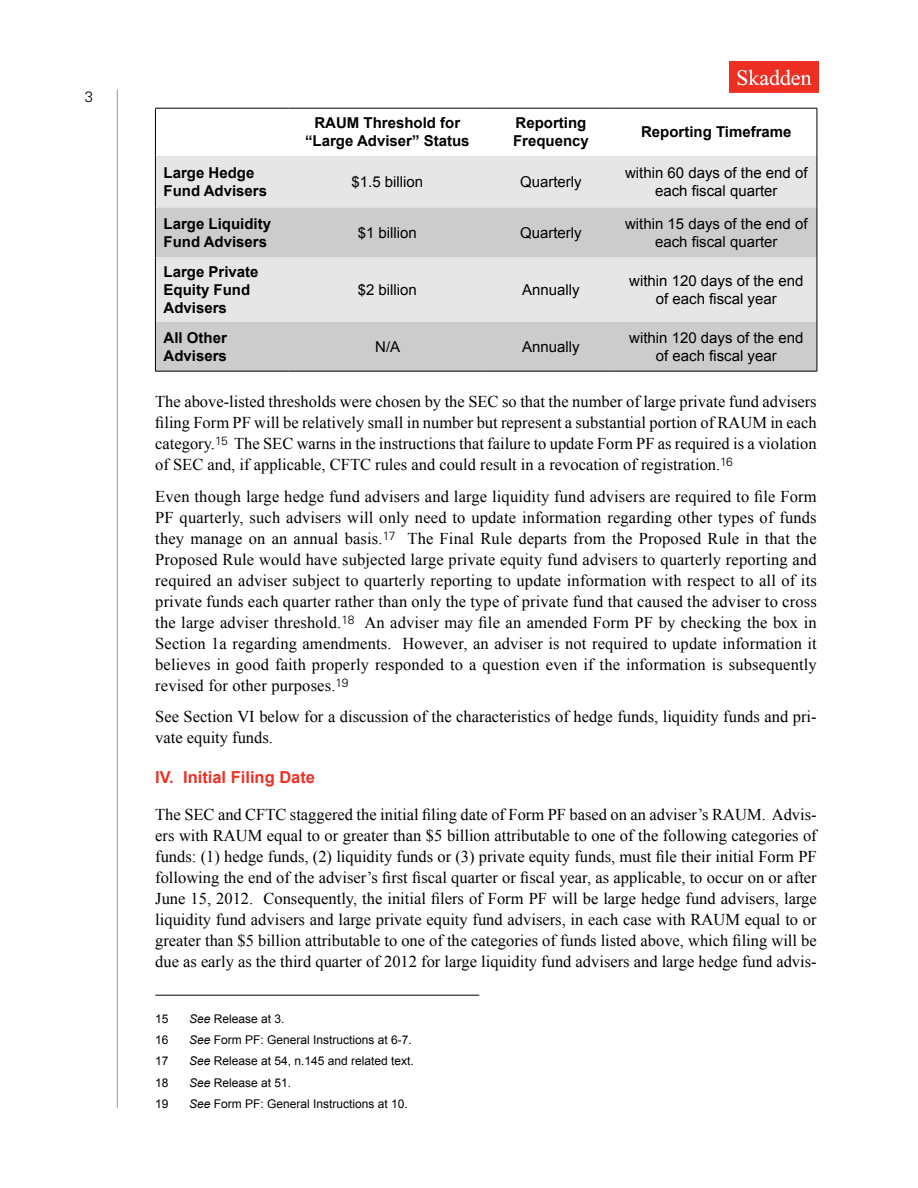
<style>
.page{position:relative;width:918px;height:1188px;background:#fff}
.page>*{position:absolute;margin:0;border:0;box-sizing:border-box;transform-origin:0 0}
.t1{font:16.5px/21px "Times New Roman";color:#000;text-align:justify}
.t2{font:700 16.5px "Arial";color:#ee3124}
.t3{font:15px/18px "Arial";color:#000;text-align:center}
.t4{font:700 15px/18px "Arial";color:#000}
.t5{font:300 15px "Univers LT Std";color:#000}
.t6{font:12px "Arial";color:#000}
.s1{font-style:italic}
</style>
<div class="page">
<hr style="left:117px;top:90px;width:1px;height:1018px;background:#939598">
<img style="left:729px;top:62px;width:89px;height:31px">
<div style="left:156px;top:156px;width:661px;height:52px;background:#e6e6e6"></div>
<svg style="left:156px;top:208px;width:661px;height:163px;background:#d5d5d5"></svg>
<hr style="left:155px;top:108px;width:134px;height:1px;background:#000">
<hr style="left:155px;top:108px;width:1px;height:48px;background:#000">
<hr style="left:289px;top:108px;width:197px;height:1px;background:#000">
<hr style="left:486px;top:108px;width:130px;height:1px;background:#000">
<hr style="left:616px;top:108px;width:201px;height:1px;background:#000">
<hr style="left:817px;top:108px;width:1px;height:48px;background:#000">
<hr style="left:155px;top:156px;width:1px;height:52px;background:#000">
<hr style="left:817px;top:156px;width:1px;height:52px;background:#000">
<hr style="left:155px;top:208px;width:1px;height:49px;background:#000">
<hr style="left:817px;top:208px;width:1px;height:49px;background:#000">
<hr style="left:155px;top:257px;width:1px;height:65px;background:#000">
<hr style="left:817px;top:257px;width:1px;height:65px;background:#000">
<hr style="left:155px;top:322px;width:1px;height:49px;background:#000">
<hr style="left:817px;top:322px;width:1px;height:49px;background:#000">
<hr style="left:155px;top:371px;width:134px;height:1px;background:#000">
<hr style="left:289px;top:371px;width:197px;height:1px;background:#000">
<hr style="left:486px;top:371px;width:130px;height:1px;background:#000">
<hr style="left:616px;top:371px;width:201px;height:1px;background:#000">
<hr style="left:155px;top:995px;width:324px;height:1px;background:#000">
<p class="t5" style="left:85px;top:88px;width:10px">3</p>
<p class="t4" style="left:305px;top:115px;width:166px;text-align:center">RAUM Threshold for “Large Adviser” Status</p>
<p class="t4" style="left:513px;top:115px;width:77px">Reporting<br>Frequency</p>
<p class="t4" style="left:641px;top:124px;width:152px">Reporting Timeframe</p>
<p class="t4" style="left:164px;top:164px;width:105px">Large Hedge<br>Fund Advisers</p>
<p class="t3" style="left:352px;top:173px;width:73px">$1.5 billion</p>
<p class="t3" style="left:520px;top:173px;width:63px">Quarterly</p>
<p class="t3" style="left:625px;top:164px;width:184px">within 60 days of the end of each fiscal quarter</p>
<p class="t4" style="left:164px;top:215px;width:109px">Large Liquidity<br>Fund Advisers</p>
<p class="t3" style="left:358px;top:224px;width:61px">$1 billion</p>
<p class="t3" style="left:520px;top:224px;width:63px">Quarterly</p>
<p class="t3" style="left:625px;top:215px;width:184px">within 15 days of the end of each fiscal quarter</p>
<p class="t4" style="left:164px;top:263px;width:97px">Large Private<br>Equity Fund<br>Advisers</p>
<p class="t3" style="left:358px;top:281px;width:61px">$2 billion</p>
<p class="t3" style="left:522px;top:281px;width:59px">Annually</p>
<p class="t3" style="left:629px;top:272px;width:176px">within 120 days of the end of each fiscal year</p>
<p class="t4" style="left:164px;top:329px;width:65px">All Other<br>Advisers</p>
<p class="t3" style="left:375px;top:338px;width:27px">N/A</p>
<p class="t3" style="left:522px;top:338px;width:59px">Annually</p>
<p class="t3" style="left:629px;top:329px;width:176px">within 120 days of the end of each fiscal year</p>
<p class="t1" style="left:155px;top:390px;width:663px">The above-listed thresholds were chosen by the SEC so that the number of large private fund advisers filing Form PF will be relatively small in number but represent a substantial portion of RAUM in each category.<sup>15</sup> The SEC warns in the instructions that failure to update Form PF as required is a violation of SEC and, if applicable, CFTC rules and could result in a revocation of registration.<sup>16</sup></p>
<p class="t1" style="left:155px;top:485px;width:663px">Even though large hedge fund advisers and large liquidity fund advisers are required to file Form PF quarterly, such advisers will only need to update information regarding other types of funds they manage on an annual basis.<sup>17</sup> The Final Rule departs from the Proposed Rule in that the Proposed Rule would have subjected large private equity fund advisers to quarterly reporting and required an adviser subject to quarterly reporting to update information with respect to all of its private funds each quarter rather than only the type of private fund that caused the adviser to cross the large adviser threshold.<sup>18</sup> An adviser may file an amended Form PF by checking the box in Section 1a regarding amendments. However, an adviser is not required to update information it believes in good faith properly responded to a question even if the information is subsequently revised for other purposes.<sup>19</sup></p>
<p class="t1" style="left:155px;top:706px;width:663px">See Section VI below for a discussion of the characteristics of hedge funds, liquidity funds and pri&shy;vate equity funds.</p>
<p class="t2" style="left:155px;top:766px;width:161px">IV. Initial Filing Date</p>
<p class="t1" style="left:155px;top:804px;width:663px">The SEC and CFTC staggered the initial filing date of Form PF based on an adviser’s RAUM. Advis&shy;ers with RAUM equal to or greater than $5 billion attributable to one of the following categories of funds: (1) hedge funds, (2) liquidity funds or (3) private equity funds, must file their initial Form PF following the end of the adviser’s first fiscal quarter or fiscal year, as applicable, to occur on or after June 15, 2012. Consequently, the initial filers of Form PF will be large hedge fund advisers, large liquidity fund advisers and large private equity fund advisers, in each case with RAUM equal to or greater than $5 billion attributable to one of the categories of funds listed above, which filing will be due as early as the third quarter of 2012 for large liquidity fund advisers and large hedge fund advis-</p>
<p class="t6" style="left:155px;top:1011px;width:15px">15</p>
<p class="t6" style="left:189px;top:1011px;width:97px"><span class="s1">See</span> Release at 3.</p>
<p class="t6" style="left:155px;top:1032px;width:15px">16</p>
<p class="t6" style="left:189px;top:1032px;width:224px"><span class="s1">See</span> Form PF: General Instructions at 6-7.</p>
<p class="t6" style="left:155px;top:1053px;width:15px">17</p>
<p class="t6" style="left:189px;top:1053px;width:226px"><span class="s1">See</span> Release at 54, n.145 and related text.</p>
<p class="t6" style="left:155px;top:1074px;width:15px">18</p>
<p class="t6" style="left:189px;top:1074px;width:104px"><span class="s1">See</span> Release at 51.</p>
<p class="t6" style="left:155px;top:1096px;width:15px">19</p>
<p class="t6" style="left:189px;top:1096px;width:220px"><span class="s1">See</span> Form PF: General Instructions at 10.</p>
</div>
